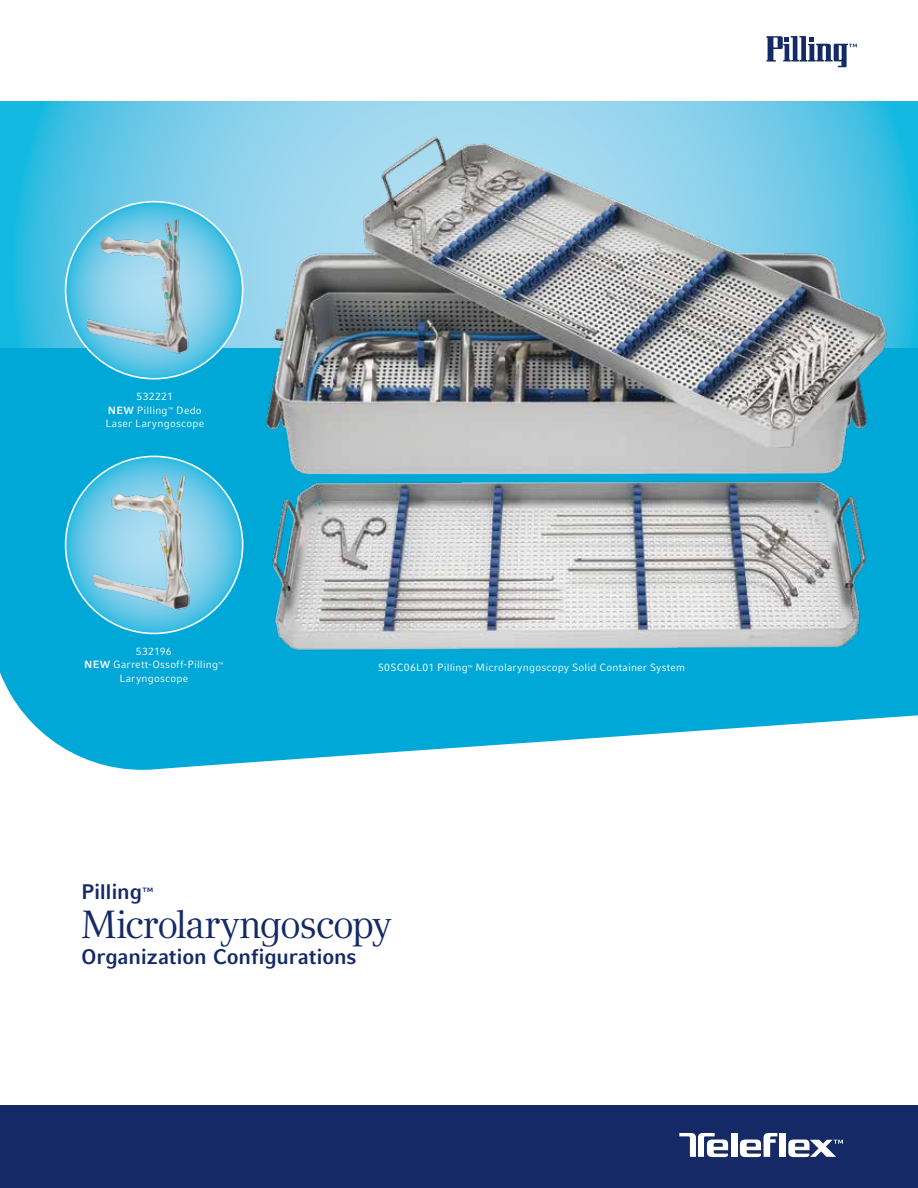
<style>
.page{position:relative;width:918px;height:1188px;background:#fff}
.page>*{position:absolute;margin:0;border:0;box-sizing:border-box;transform-origin:0 0}
.t1{font:39px "Compatil Text LT Pro";letter-spacing:-.045em;color:#152967}
.t2{font:700 21px "Compatil Fact LT Pro";letter-spacing:-.01em;color:#152967}
.t3{font:10.5px/13.5px "Compatil Fact LT Pro";letter-spacing:.02em;color:#fff;text-align:center}
.s1{font-weight:700}
</style>
<div class="page">
<svg style="left:0;top:101px;width:238px;height:247px;background:#52c4e5"></svg>
<div style="left:0;top:348px;width:918px;height:468px;background:#00a8d7"></div>
<img style="left:238px;top:101px;width:680px;height:493px">
<svg style="left:66px;top:202px;width:177px;height:177px;background:#59c5e5"></svg>
<svg style="left:66px;top:456px;width:177px;height:177px;background:#5fc7e6"></svg>
<svg style="left:0;top:594px;width:918px;height:222px"></svg>
<div style="left:0;top:1105px;width:918px;height:83px;background:#152967"></div>
<img style="left:79px;top:464px;width:127px;height:154px">
<img style="left:87px;top:211px;width:123px;height:152px">
<svg style="left:766px;top:36px;width:91px;height:31px"></svg>
<div style="left:779px;top:1133px;width:7px;height:24px;background:#fff"></div>
<svg style="left:740px;top:1133px;width:37px;height:24px"></svg>
<div style="left:731px;top:1133px;width:6px;height:24px;background:#fff"></div>
<svg style="left:679px;top:1133px;width:49px;height:24px"></svg>
<svg style="left:788px;top:1140px;width:55px;height:17px"></svg>
<p class="t3" style="left:105px;top:390px;width:100px">532221<br><span class="s1">NEW</span> Pilling<sup>™</sup> Dedo<br>Laser Laryngoscope</p>
<p class="t3" style="left:84px;top:645px;width:141px">532196<br><span class="s1">NEW</span> Garrett-Ossoff-Pilling<sup>™<br></sup>Laryngoscope</p>
<p class="t3" style="left:378px;top:661px;width:309px">50SC06L01 Pilling<sup>™</sup> Microlaryngoscopy Solid Container System</p>
<h2 class="t2" style="left:81px;top:879px;width:74px">Pilling<sup>™</sup></h2>
<h1 class="t1" style="left:81px;top:901px;width:312px">Microlaryngoscopy</h1>
<h2 class="t2" style="left:81px;top:944px;width:277px">Organization Configurations</h2>
</div>
